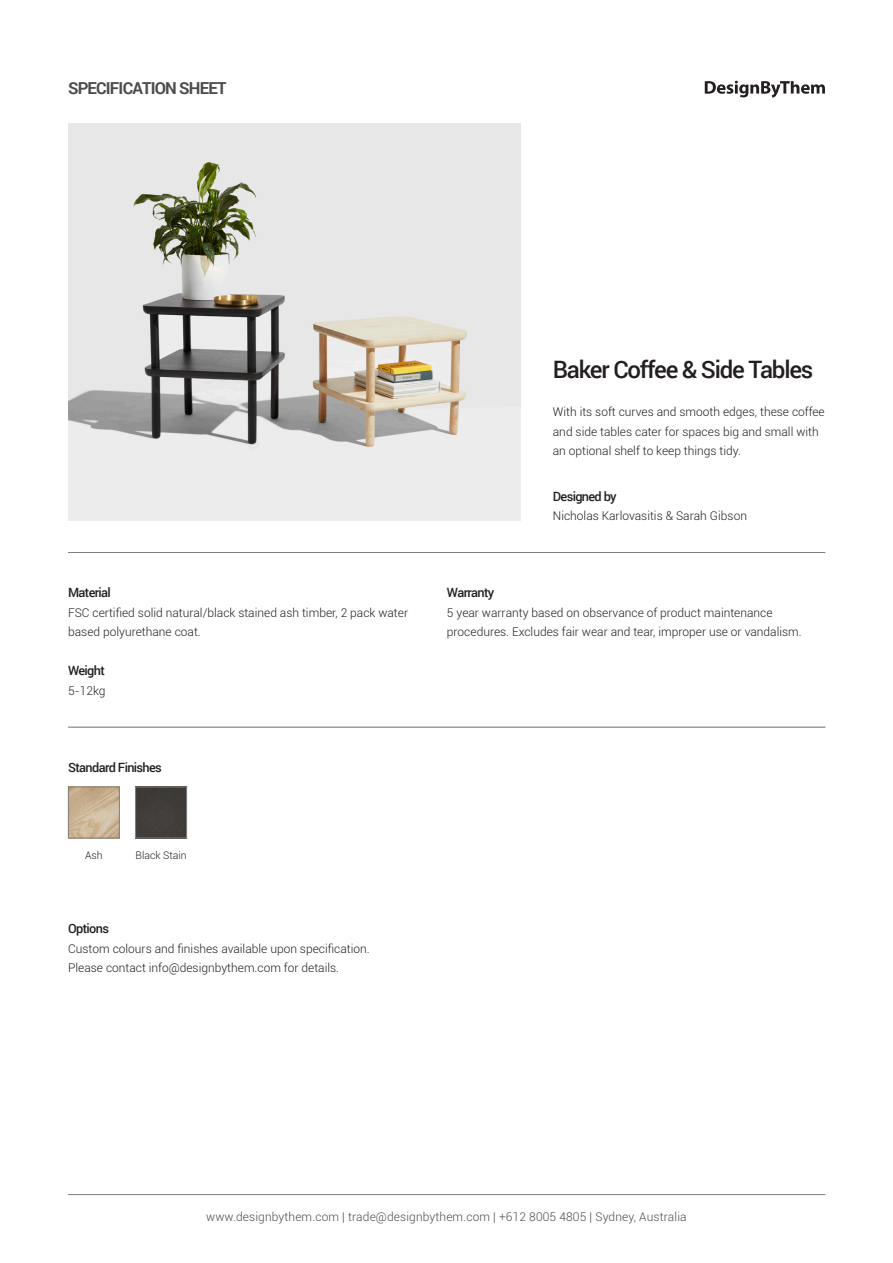
<style>
.page{position:relative;width:893px;height:1263px;background:#fff}
.page>*{position:absolute;margin:0;border:0;box-sizing:border-box;transform-origin:0 0}
.Section_Start{font:500 24px "Roboto";letter-spacing:-.05em;color:#231f20}
.t1{font:700 16.5px "Roboto";letter-spacing:-.05em;color:#4b4c4d}
.t2{font:500 12.75px "Roboto";letter-spacing:-.05em;color:#231f20}
.t3{font:300 12px/19.5px "Roboto";color:#231f20}
.t4{font:300 12px "Roboto";letter-spacing:.01em;color:#4b4c4d}
.t5{font:300 10.5px "Roboto";color:#231f20}
</style>
<div class="page">
<hr style="left:68px;top:552px;width:757px;height:1px;background:#808080">
<hr style="left:68px;top:1194px;width:757px;height:1px;background:#808080">
<svg style="left:705px;top:81px;width:120px;height:17px"></svg>
<img style="left:68px;top:123px;width:453px;height:397px">
<hr style="left:68px;top:727px;width:757px;height:1px;background:#6c6d70">
<div style="left:137px;top:789px;width:48px;height:47px;background:#403c39"></div>
<div style="left:135px;top:787px;width:52px;height:51px;border:1px solid #808181"></div>
<img style="left:70px;top:789px;width:48px;height:47px">
<div style="left:68px;top:787px;width:52px;height:51px;border:1px solid #808181"></div>
<p class="t1" style="left:68px;top:76px;width:160px">SPECIFICATION SHEET</p>
<p class="t2" style="left:68px;top:584px;width:44px">Material</p>
<p class="t3" style="left:68px;top:602px;width:341px">FSC certified solid natural/black stained ash timber, 2 pack water based polyurethane coat.</p>
<p class="t2" style="left:68px;top:662px;width:38px">Weight</p>
<p class="t3" style="left:68px;top:680px;width:39px">5-12kg</p>
<p class="t2" style="left:68px;top:758px;width:95px">Standard Finishes</p>
<p class="t5" style="left:85px;top:847px;width:19px">Ash</p>
<p class="t5" style="left:136px;top:847px;width:53px">Black Stain</p>
<p class="t2" style="left:68px;top:920px;width:42px">Options</p>
<p class="t3" style="left:68px;top:938px;width:303px">Custom colours and finishes available upon specification.</p>
<p class="t3" style="left:68px;top:958px;width:272px">Please contact info@designbythem.com for details.</p>
<p class="Section_Start" style="left:553px;top:352px;width:262px">Baker Coffee &amp; Side Tables</p>
<p class="t3" style="left:553px;top:402px;width:273px">With its soft curves and smooth edges, these coffee and side tables cater for spaces big and small with an optional shelf to keep things tidy.</p>
<p class="t2" style="left:553px;top:487px;width:65px">Designed by</p>
<p class="t3" style="left:553px;top:506px;width:196px">Nicholas Karlovasitis &amp; Sarah Gibson</p>
<p class="t2" style="left:447px;top:584px;width:49px">Warranty</p>
<p class="t3" style="left:447px;top:602px;width:356px">5 year warranty based on observance of product maintenance procedures. Excludes fair wear and tear, improper use or vandalism.</p>
<p class="t4" style="left:206px;top:1208px;width:482px">www.designbythem.com | trade@designbythem.com | +612 8005 4805 | Sydney, Australia</p>
</div>
